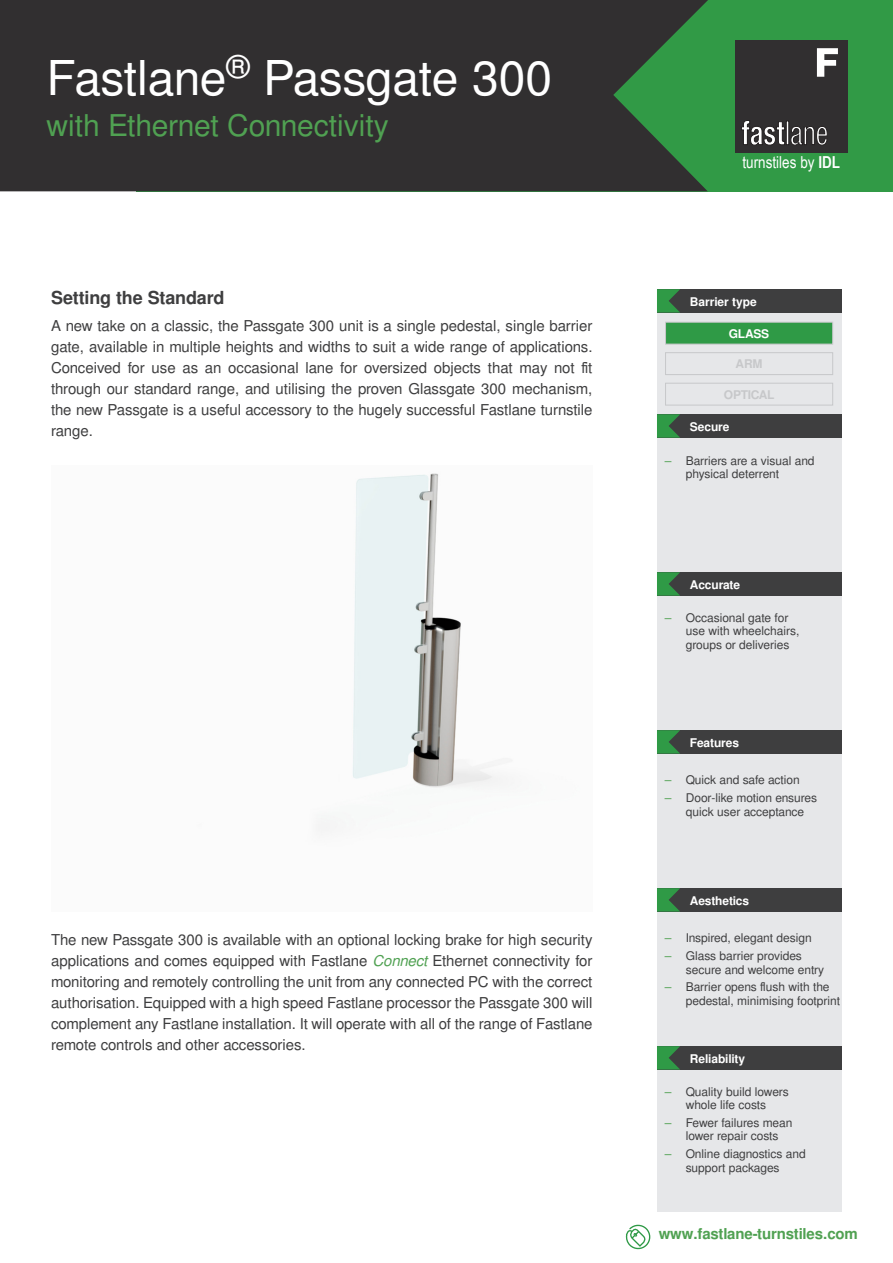
<style>
.page{position:relative;width:893px;height:1263px;background:#fff}
.page>*{position:absolute;margin:0;border:0;box-sizing:border-box;transform-origin:0 0}
.t1{font:48px "Free Sans";letter-spacing:-.01em;color:#fff}
.t2{font:30px "Free Sans";color:#50a152}
.t3{font:700 18px "Free Sans";letter-spacing:-.01em;color:#3e3e3f}
.t4{font:16.5px "Arial Narrow";color:#fff}
.t5{font:15px/21px "Free Sans";letter-spacing:-.01em;color:#3e3e3f;text-align:justify}
.t6{font:700 15px "Free Sans";letter-spacing:-.015em;color:#50a152}
.t7{font:12px/13.5px "Free Sans";color:#3e3e3f}
.t8{font:700 12px "Free Sans";letter-spacing:-.01em;color:#fff}
.t9{font:700 12px "Free Sans";letter-spacing:-.03em;color:#c7c8ca}
.s1{font-style:italic;color:#50a152}
.s2{font-weight:700}
.s3{color:#50a152}
</style>
<div class="page">
<div style="left:137px;top:0;width:756px;height:191px;background:#319a46"></div>
<div style="left:0;top:0;width:708px;height:191px;background:#312f30"></div>
<div style="left:735px;top:40px;width:112px;height:113px;background:#312f30"></div>
<svg style="left:741px;top:120px;width:44px;height:25px"></svg>
<div style="left:786px;top:121px;width:3px;height:24px;border:1px solid #231f20"></div>
<svg style="left:791px;top:126px;width:36px;height:19px"></svg>
<svg style="left:817px;top:48px;width:21px;height:29px"></svg>
<div style="left:657px;top:301px;width:185px;height:113px;background:#e6e7e9"></div>
<div style="left:657px;top:426px;width:185px;height:158px;background:#e6e7e9"></div>
<div style="left:657px;top:584px;width:185px;height:158px;background:#e6e7e9"></div>
<div style="left:657px;top:742px;width:185px;height:158px;background:#e6e7e9"></div>
<div style="left:657px;top:900px;width:185px;height:158px;background:#e6e7e9"></div>
<div style="left:657px;top:1058px;width:185px;height:154px;background:#e6e7e9"></div>
<div style="left:658px;top:289px;width:184px;height:24px;background:#3e3e3f"></div>
<svg style="left:657px;top:289px;width:23px;height:24px"></svg>
<div style="left:658px;top:414px;width:184px;height:24px;background:#3e3e3f"></div>
<svg style="left:657px;top:414px;width:23px;height:24px"></svg>
<div style="left:658px;top:572px;width:184px;height:24px;background:#3e3e3f"></div>
<svg style="left:657px;top:572px;width:23px;height:24px"></svg>
<div style="left:658px;top:730px;width:184px;height:24px;background:#3e3e3f"></div>
<svg style="left:657px;top:730px;width:23px;height:24px"></svg>
<div style="left:658px;top:1046px;width:184px;height:23px;background:#3e3e3f"></div>
<svg style="left:657px;top:1046px;width:23px;height:23px"></svg>
<div style="left:658px;top:888px;width:184px;height:23px;background:#3e3e3f"></div>
<svg style="left:657px;top:888px;width:23px;height:23px"></svg>
<div style="left:665px;top:322px;width:168px;height:22px;background:#2f9a46;border:1px solid #c7c8ca"></div>
<div style="left:665px;top:352px;width:168px;height:23px;border:1px solid #c7c8ca"></div>
<div style="left:665px;top:383px;width:168px;height:22px;border:1px solid #c7c8ca"></div>
<svg style="left:625px;top:1224px;width:26px;height:26px"></svg>
<img style="left:318px;top:473px;width:194px;height:360px">
<p class="t1" style="left:47px;top:45px;width:507px">Fastlane<sup>®</sup> Passgate 300</p>
<p class="t2" style="left:47px;top:104px;width:344px">with Ethernet Connectivity</p>
<p class="t3" style="left:51px;top:284px;width:175px">Setting the Standard</p>
<p class="t5" style="left:51px;top:316px;width:543px">A new take on a classic, the Passgate 300 unit is a single pedestal, single barrier gate, available in multiple heights and widths to suit a wide range of applications.<br>Conceived for use as an occasional lane for oversized objects that may not fit through our standard range, and utilising the proven Glassgate 300 mechanism, the new Passgate is a useful accessory to the hugely successful Fastlane turnstile range.</p>
<p class="t5" style="left:51px;top:930px;width:543px">The new Passgate 300 is available with an optional locking brake for high security applications and comes equipped with Fastlane <span class="s1">Connect</span> Ethernet connectivity for monitoring and remotely controlling the unit from any connected PC with the correct authorisation. Equipped with a high speed Fastlane processor the Passgate 300 will complement any Fastlane installation. It will operate with all of the range of Fastlane remote controls and other accessories.</p>
<p class="t4" style="left:742px;top:150px;width:99px">turnstiles by <span class="s2">IDL</span></p>
<p class="t8" style="left:690px;top:293px;width:68px">Barrier type</p>
<p class="t8" style="left:729px;top:325px;width:42px">GLASS</p>
<p class="t9" style="left:736px;top:356px;width:28px">ARM</p>
<p class="t9" style="left:724px;top:386px;width:52px">OPTICAL</p>
<p class="t8" style="left:690px;top:418px;width:41px">Secure</p>
<p class="t7" style="left:686px;top:454px;width:130px;text-indent:-21px"><span class="s3">–</span> Barriers are a visual and physical deterrent</p>
<p class="t8" style="left:690px;top:576px;width:52px">Accurate</p>
<p class="t7" style="left:686px;top:612px;width:115px;text-indent:-21px"><span class="s3">–</span> Occasional gate for use with wheelchairs, groups or deliveries</p>
<p class="t8" style="left:690px;top:734px;width:51px">Features</p>
<p class="t7" style="left:665px;top:774px;width:136px"><span class="s3">–</span> Quick and safe action</p>
<p class="t7" style="left:686px;top:792px;width:133px;text-indent:-21px"><span class="s3">–</span> Door-like motion ensures quick user acceptance</p>
<p class="t8" style="left:690px;top:892px;width:61px">Aesthetics</p>
<p class="t7" style="left:665px;top:932px;width:148px"><span class="s3">–</span> Inspired, elegant design</p>
<p class="t7" style="left:686px;top:950px;width:140px;text-indent:-21px"><span class="s3">–</span> Glass barrier provides secure and welcome entry</p>
<p class="t7" style="left:686px;top:981px;width:156px;text-indent:-21px"><span class="s3">–</span> Barrier opens flush with the pedestal, minimising footprint</p>
<p class="t8" style="left:690px;top:1050px;width:57px">Reliability</p>
<p class="t7" style="left:665px;top:1085px;width:126px;text-align:center"><span class="s3">–</span> Quality build lowers whole life costs</p>
<p class="t7" style="left:665px;top:1116px;width:129px;text-align:center"><span class="s3">–</span> Fewer failures mean lower repair costs</p>
<p class="t7" style="left:665px;top:1148px;width:142px;text-align:center"><span class="s3">–</span> Online diagnostics and support packages</p>
<p class="t6" style="left:659px;top:1223px;width:200px">www.fastlane-turnstiles.com</p>
</div>
